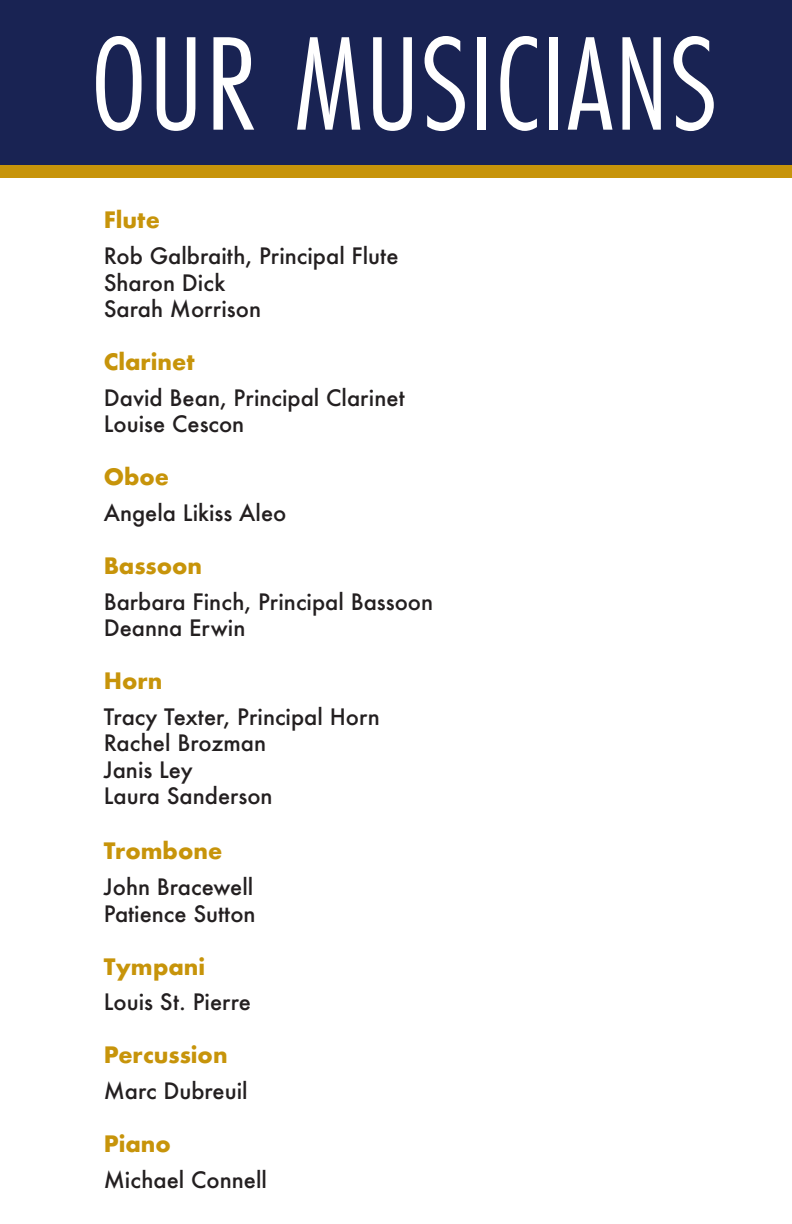
<style>
.page{position:relative;width:792px;height:1224px;background:#fff}
.page>*{position:absolute;margin:0;border:0;box-sizing:border-box;transform-origin:0 0}
.t1{font:138.6px "Futura PT Cond";letter-spacing:.015em;color:#fff}
.t2{font:500 22px/26.4px "Futura";color:#231f20}
.t3{font:700 22px "Futura";color:#c7940a}
</style>
<div class="page">
<div style="left:0;top:0;width:792px;height:175px;background:#192353"></div>
<div style="left:0;top:166px;width:792px;height:12px;background:#c7940a"></div>
<h1 class="t1" style="left:91px;top:3px;width:627px">OUR MUSICIANS</h1>
<p class="t3" style="left:104px;top:205px;width:58px">Flute</p>
<p class="t2" style="left:104px;top:242px;width:296px">Rob Galbraith, Principal Flute<br>Sharon Dick<br>Sarah Morrison</p>
<p class="t3" style="left:104px;top:347px;width:92px">Clarinet</p>
<p class="t2" style="left:104px;top:384px;width:303px">David Bean, Principal Clarinet<br>Louise Cescon</p>
<p class="t3" style="left:104px;top:462px;width:67px">Oboe</p>
<p class="t2" style="left:104px;top:499px;width:184px">Angela Likiss Aleo</p>
<p class="t3" style="left:104px;top:551px;width:100px">Bassoon</p>
<p class="t2" style="left:104px;top:588px;width:331px">Barbara Finch, Principal Bassoon<br>Deanna Erwin</p>
<p class="t3" style="left:104px;top:666px;width:60px">Horn</p>
<p class="t2" style="left:104px;top:703px;width:277px">Tracy Texter, Principal Horn<br>Rachel Brozman<br>Janis Ley<br>Laura Sanderson</p>
<p class="t3" style="left:104px;top:836px;width:120px">Trombone</p>
<p class="t2" style="left:104px;top:874px;width:153px">John Bracewell<br>Patience Sutton</p>
<p class="t3" style="left:104px;top:952px;width:103px">Tympani</p>
<p class="t2" style="left:104px;top:989px;width:149px">Louis St. Pierre</p>
<p class="t3" style="left:104px;top:1040px;width:125px">Percussion</p>
<p class="t2" style="left:104px;top:1078px;width:145px">Marc Dubreuil</p>
<p class="t3" style="left:104px;top:1129px;width:69px">Piano</p>
<p class="t2" style="left:104px;top:1166px;width:165px">Michael Connell</p>
</div>
